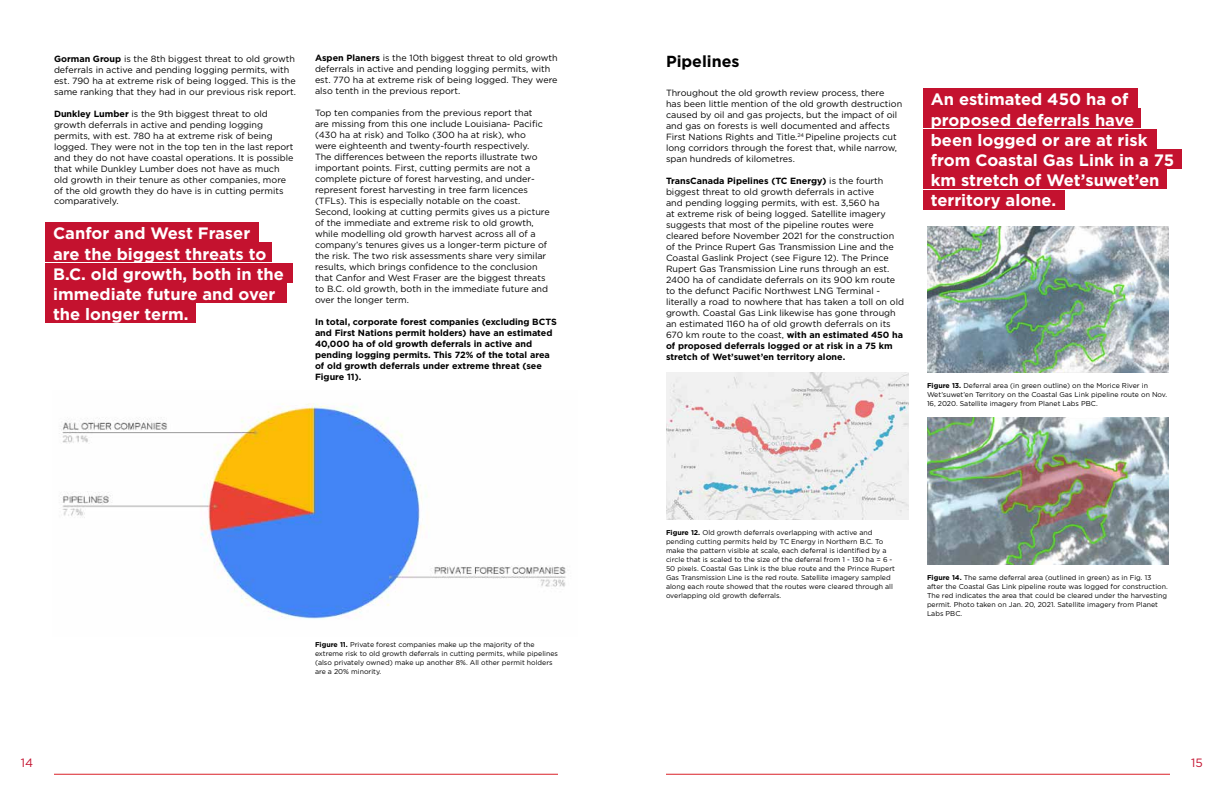
<style>
.page{position:relative;width:1224px;height:792px;background:#fff}
.page>*{position:absolute;margin:0;border:0;box-sizing:border-box;transform-origin:0 0}
.t1{font:700 16.5px/20.1px "Gotham";color:#fff}
.t2{font:700 16px "Gotham";color:#000}
.t3{font:12px "Gotham";color:#c4122f}
.t4{font:9px/11px "Gotham";color:#000}
.t5{font:700 9px/11px "Gotham";color:#000}
.t6{font:7px/9px "Gotham";color:#000}
.s1{font-weight:700}
</style>
<div class="page">
<hr style="left:54px;top:774px;width:504px;height:1px;background:#da2128">
<hr style="left:666px;top:774px;width:504px;height:1px;background:#da2128">
<div style="left:923px;top:89px;width:215px;height:19px;background:#c4122f"></div>
<div style="left:923px;top:109px;width:217px;height:19px;background:#c4122f"></div>
<div style="left:923px;top:129px;width:233px;height:19px;background:#c4122f"></div>
<div style="left:923px;top:149px;width:259px;height:20px;background:#c4122f"></div>
<div style="left:923px;top:170px;width:243px;height:19px;background:#c4122f"></div>
<div style="left:923px;top:190px;width:141px;height:19px;background:#c4122f"></div>
<img style="left:59px;top:403px;width:507px;height:216px">
<img style="left:666px;top:373px;width:243px;height:147px">
<img style="left:927px;top:226px;width:241px;height:147px">
<img style="left:927px;top:418px;width:241px;height:146px">
<div style="left:45px;top:222px;width:213px;height:20px;background:#c4122f"></div>
<div style="left:45px;top:243px;width:227px;height:19px;background:#c4122f"></div>
<div style="left:45px;top:263px;width:248px;height:19px;background:#c4122f"></div>
<div style="left:45px;top:283px;width:242px;height:19px;background:#c4122f"></div>
<div style="left:45px;top:304px;width:151px;height:19px;background:#c4122f"></div>
<p class="t4" style="left:54px;top:53px;width:243px"><span class="s1">Gorman Group</span> is the 8th biggest threat to old growth deferrals in active and pending logging permits, with est. 790 ha at extreme risk of being logged. This is the same ranking that they had in our previous risk report.</p>
<p class="t4" style="left:54px;top:108px;width:241px"><span class="s1">Dunkley Lumber</span> is the 9th biggest threat to old growth deferrals in active and pending logging permits, with est. 780 ha at extreme risk of being logged. They were not in the top ten in the last report and they do not have coastal operations. It is possible that while Dunkley Lumber does not have as much old growth in their tenure as other companies, more of the old growth they do have is in cutting permits comparatively.</p>
<h1 class="t1" style="left:53px;top:223px;width:232px">Canfor and West Fraser<br>are the biggest threats to<br>B.C. old growth, both in the immediate future and over the longer term.</h1>
<p class="t4" style="left:315px;top:53px;width:244px"><span class="s1">Aspen Planers</span> is the 10th biggest threat to old growth deferrals in active and pending logging permits, with est. 770 ha at extreme risk of being logged. They were also tenth in the previous report.</p>
<p class="t4" style="left:315px;top:108px;width:236px">Top ten companies from the previous report that<br>are missing from this one include Louisiana- Pacific (430 ha at risk) and Tolko (300 ha at risk), who were eighteenth and twenty-fourth respectively.<br>The differences between the reports illustrate two important points. First, cutting permits are not a complete picture of forest harvesting, and under&shy;represent forest harvesting in tree farm licences (TFLs). This is especially notable on the coast.<br>Second, looking at cutting permits gives us a picture of the immediate and extreme risk to old growth, while modelling old growth harvest across all of a company’s tenures gives us a longer-term picture of the risk. The two risk assessments share very similar results, which brings confidence to the conclusion that Canfor and West Fraser are the biggest threats to B.C. old growth, both in the immediate future and over the longer term.</p>
<p class="t5" style="left:315px;top:317px;width:243px">In total, corporate forest companies (excluding BCTS and First Nations permit holders) have an estimated 40,000 ha of old growth deferrals in active and pending logging permits. This 72% of the total area of old growth deferrals under extreme threat (see Figure 11).</p>
<p class="t6" style="left:315px;top:640px;width:245px"><span class="s1">Figure 11.</span> Private forest companies make up the majority of the extreme risk to old growth deferrals in cutting permits, while pipelines (also privately owned) make up another 8%. All other permit holders are a 20% minority.</p>
<h2 class="t2" style="left:666px;top:52px;width:75px">Pipelines</h2>
<p class="t4" style="left:666px;top:87px;width:238px">Throughout the old growth review process, there<br>has been little mention of the old growth destruction caused by oil and gas projects, but the impact of oil and gas on forests is well documented and affects First Nations Rights and Title.<sup>24</sup> Pipeline projects cut long corridors through the forest that, while narrow, span hundreds of kilometres.</p>
<p class="t4" style="left:666px;top:175px;width:240px"><span class="s1">TransCanada Pipelines (TC Energy)</span> is the fourth biggest threat to old growth deferrals in active<br>and pending logging permits, with est. 3,560 ha<br>at extreme risk of being logged. Satellite imagery suggests that most of the pipeline routes were cleared before November 2021 for the construction of the Prince Rupert Gas Transmission Line and the Coastal Gaslink Project (see Figure 12). The Prince Rupert Gas Transmission Line runs through an est.<br>2400 ha of candidate deferrals on its 900 km route to the defunct Pacific Northwest LNG Terminal - literally a road to nowhere that has taken a toll on old growth. Coastal Gas Link likewise has gone through an estimated 1160 ha of old growth deferrals on its 670 km route to the coast, <span class="s1">with an estimated 450 ha of proposed deferrals logged or at risk in a 75 km stretch of Wet’suwet’en territory alone.</span></p>
<h1 class="t1" style="left:931px;top:89px;width:245px">An estimated 450 ha of proposed deferrals have been logged or are at risk from Coastal Gas Link in a 75 km stretch of Wet’suwet’en territory alone.</h1>
<p class="t6" style="left:927px;top:381px;width:242px"><span class="s1">Figure 13.</span> Deferral area (in green outline) on the Morice River in<br>Wet’suwet’en Territory on the Coastal Gas Link pipeline route on Nov.<br>16, 2020. Satellite imagery from Planet Labs PBC.</p>
<p class="t6" style="left:666px;top:528px;width:231px"><span class="s1">Figure 12.</span> Old growth deferrals overlapping with active and pending cutting permits held by TC Energy in Northern B.C. To make the pattern visible at scale, each deferral is identified by a circle that is scaled to the size of the deferral from 1 - 130 ha = 6 - 50 pixels. Coastal Gas Link is the blue route and the Prince Rupert Gas Transmission Line is the red route. Satellite imagery sampled along each route showed that the routes were cleared through all overlapping old growth deferrals.</p>
<p class="t6" style="left:927px;top:572px;width:242px"><span class="s1">Figure 14.</span> The same deferral area (outlined in green) as in Fig. 13 after the Coastal Gas Link pipeline route was logged for construction.<br>The red indicates the area that could be cleared under the harvesting permit. Photo taken on Jan. 20, 2021. Satellite imagery from Planet Labs PBC.</p>
<h3 class="t3" style="left:21px;top:756px;width:14px">14</h3>
<h3 class="t3" style="left:1191px;top:756px;width:13px">15</h3>
</div>
